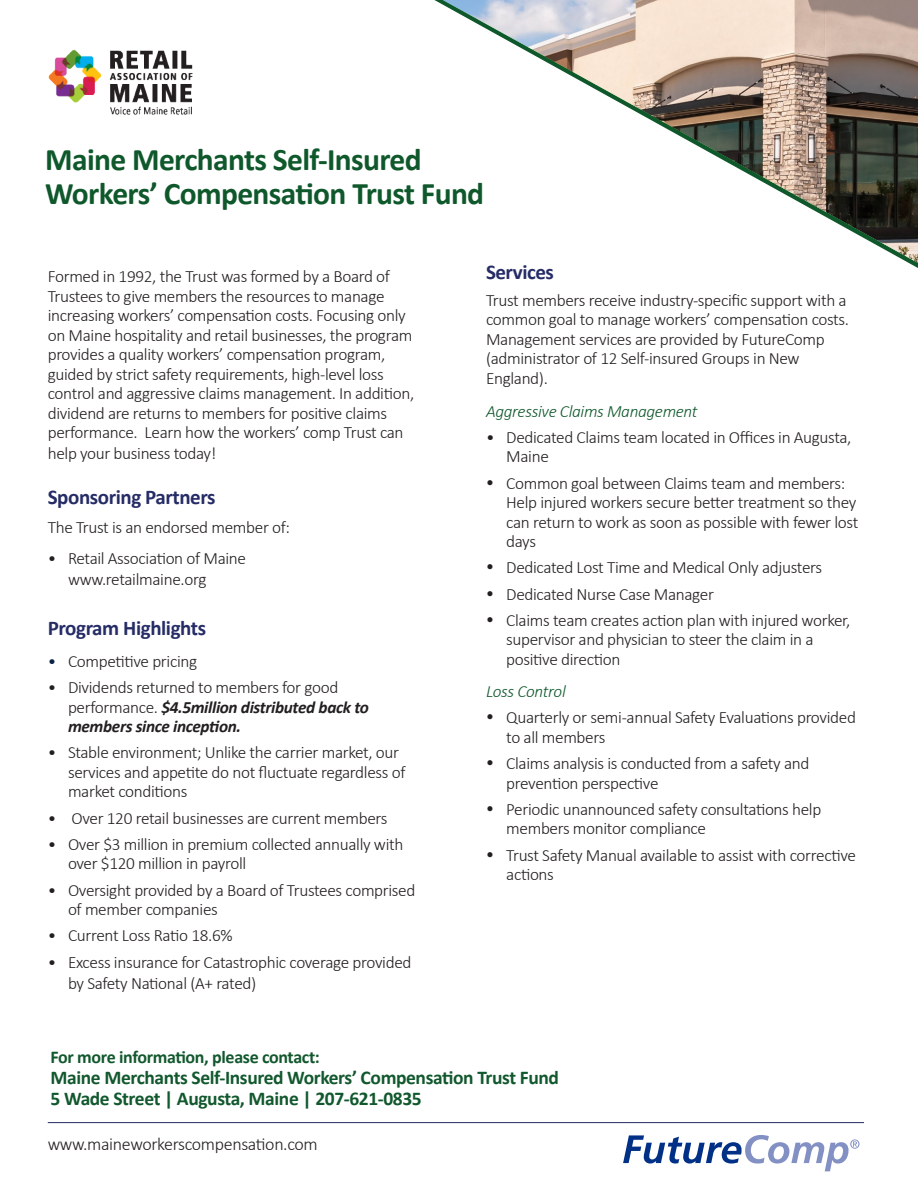
<style>
.page{position:relative;width:918px;height:1188px;background:#fff}
.page>*{position:absolute;margin:0;border:0;box-sizing:border-box;transform-origin:0 0}
.Body_copy{font:700 31.5px/34.5px "Calibri";letter-spacing:-.02em;color:#0f582b}
.Body_Copy_3{font:700 21px "Calibri";letter-spacing:-.02em;color:#252c66}
.Big_Header{font:700 21px "Calibri";letter-spacing:-.02em;color:#252c66}
.t1{font:700 19.5px/21px "Calibri";letter-spacing:-.02em;color:#12582e}
.t2{font:700 18px "Calibri";letter-spacing:-.02em;color:#12582e}
.Big_Header-2{font:300 18px "Calibri";letter-spacing:-.02em;color:#231f20}
.Body_Copy_3-2{font:300 17.25px/19.5px "Calibri";letter-spacing:-.02em;color:#231f20}
.Big_Header-3{font:300 17.25px/19.5px "Calibri";letter-spacing:-.02em;color:#231f20}
.Big_Header-4{font:italic 700 17.25px/19.5px "Calibri";letter-spacing:-.02em;color:#231f20}
.Big_Header-5{font:italic 300 17.25px "Calibri";letter-spacing:-.02em;color:#0f582b}
.s1{color:#0b2244}
.s2{font-weight:300;font-style:normal}
</style>
<div class="page">
<svg style="left:623px;top:1135px;width:237px;height:36px"></svg>
<hr style="left:48px;top:1122px;width:816px;height:1px;background:#252c66">
<img style="left:48px;top:50px;width:145px;height:65px">
<img style="left:443px;top:0;width:475px;height:263px">
<p class="Body_copy" style="left:45px;top:142px;width:440px">Maine Merchants Self-Insured<br>Workers’ Compensation Trust Fund</p>
<p class="Body_Copy_3-2" style="left:48px;top:266px;width:368px">Formed in 1992, the Trust was formed by a Board of Trustees to give members the resources to manage increasing workers’ compensation costs. Focusing only on Maine hospitality and retail businesses, the program provides a quality workers’ compensation program, guided by strict safety requirements, high-level loss control and aggressive claims management. In addition, dividend are returns to members for positive claims performance. Learn how the workers’ comp Trust can help your business today!</p>
<p class="Body_Copy_3" style="left:48px;top:482px;width:169px">Sponsoring Partners</p>
<p class="Body_Copy_3-2" style="left:48px;top:517px;width:244px">The Trust is an endorsed member of:</p>
<p class="Big_Header-3" style="left:68px;top:548px;width:180px;line-height:21px;text-indent:-20px">• Retail Association of Maine www.retailmaine.org</p>
<p class="Body_Copy_3" style="left:48px;top:614px;width:160px">Program Highlights</p>
<p class="Big_Header-3" style="left:48px;top:651px;width:151px"><span class="s1">•</span> Competitive pricing</p>
<p class="Big_Header-4" style="left:68px;top:677px;width:302px;text-indent:-20px"><span class="s2">• Dividends returned to members for good performance.</span> $4.5million distributed back to members since inception.</p>
<p class="Big_Header-3" style="left:68px;top:743px;width:339px;text-indent:-20px">• Stable environment; Unlike the carrier market, our services and appetite do not fluctuate regardless of market conditions</p>
<p class="Big_Header-3" style="left:48px;top:808px;width:341px">• Over 120 retail businesses are current members</p>
<p class="Big_Header-3" style="left:68px;top:834px;width:337px;text-indent:-20px">• Over $3 million in premium collected annually with over $120 million in payroll</p>
<p class="Big_Header-3" style="left:68px;top:880px;width:349px;text-indent:-20px">• Oversight provided by a Board of Trustees comprised of member companies</p>
<p class="Big_Header-3" style="left:48px;top:926px;width:186px">• Current Loss Ratio 18.6%</p>
<p class="Big_Header-3" style="left:68px;top:951px;width:345px;line-height:21px;text-indent:-20px">• Excess insurance for Catastrophic coverage provided by Safety National (A+ rated)</p>
<p class="Big_Header" style="left:486px;top:257px;width:70px">Services</p>
<p class="Body_Copy_3-2" style="left:486px;top:290px;width:365px">Trust members receive industry-specific support with a common goal to manage workers’ compensation costs.<br>Management services are provided by FutureComp (administrator of 12 Self-insured Groups in New England).</p>
<p class="Big_Header-5" style="left:486px;top:400px;width:213px">Aggressive Claims Management</p>
<p class="Big_Header-3" style="left:506px;top:427px;width:347px;text-indent:-20px">• -Dedicated Claims team located in Offices in Augusta,<br>Maine</p>
<p class="Body_Copy_3-2" style="left:506px;top:473px;width:354px">Common goal between Claims team and members:<br>Help injured workers secure better treatment so they can return to work as soon as possible with fewer lost days</p>
<p class="Body_Copy_3-2" style="left:506px;top:558px;width:317px">Dedicated Lost Time and Medical Only adjusters</p>
<p class="Body_Copy_3-2" style="left:506px;top:584px;width:209px">Dedicated Nurse Case Manager</p>
<p class="Body_Copy_3-2" style="left:506px;top:610px;width:346px">Claims team creates action plan with injured worker, supervisor and physician to steer the claim in a positive direction</p>
<p class="Big_Header-5" style="left:486px;top:681px;width:81px">Loss Control</p>
<p class="Body_Copy_3-2" style="left:506px;top:708px;width:351px">Quarterly or semi-annual Safety Evaluations provided to all members</p>
<p class="Body_Copy_3-2" style="left:506px;top:753px;width:305px">Claims analysis is conducted from a safety and prevention perspective</p>
<p class="Body_Copy_3-2" style="left:506px;top:799px;width:317px">Periodic unannounced safety consultations help members monitor compliance</p>
<p class="Body_Copy_3-2" style="left:506px;top:845px;width:351px">Trust Safety Manual available to assist with corrective actions</p>
<p class="t2" style="left:51px;top:1044px;width:271px">For more information, please contact:</p>
<p class="t1" style="left:51px;top:1067px;width:510px">Maine Merchants Self-Insured Workers’ Compensation Trust Fund<br>5 Wade Street | Augusta, Maine | 207-621-0835</p>
<p class="Big_Header-2" style="left:48px;top:1133px;width:272px">www.maineworkerscompensation.com</p>
</div>
